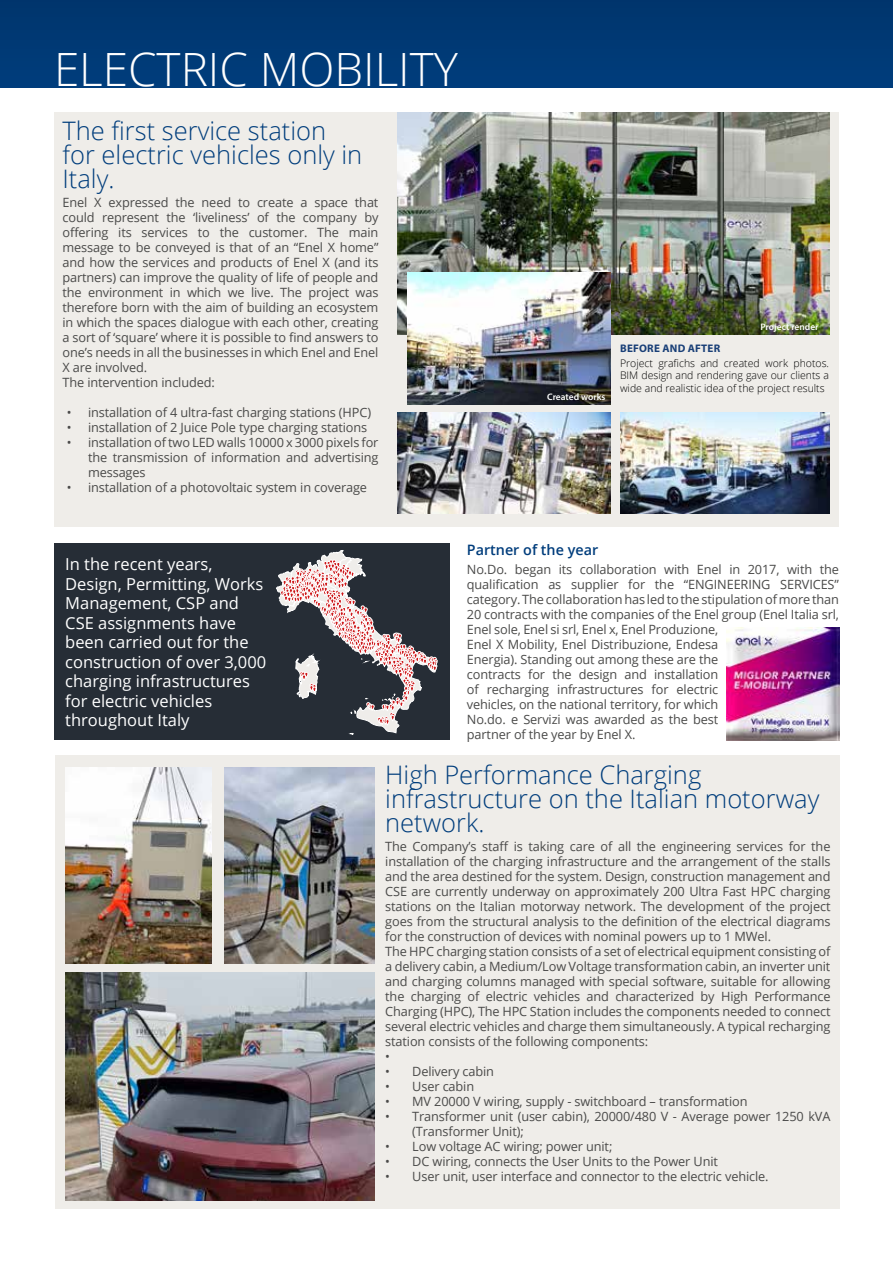
<style>
.page{position:relative;width:893px;height:1263px;background:#fff}
.page>*{position:absolute;margin:0;border:0;box-sizing:border-box;transform-origin:0 0}
.t1{font:300 45.9px "Open Sans";color:#fff}
.t2{font:300 25.5px/24px "Open Sans";color:#003d7c}
.t3{font:16.5px/19.5px "Open Sans";color:#fff}
.t4{font:600 14.4px "Open Sans";color:#003d7c}
.t5{font:12.75px/15px "Open Sans";letter-spacing:-.01em;color:#4a4a49}
.t6{font:700 10.95px "Myriad Pro";letter-spacing:.02em;color:#193f77}
.t7{font:300 10.5px/12.6px "Open Sans";color:#000;text-align:justify}
.t8{font:600 9.45px "Myriad Pro";color:#fff}
</style>
<div class="page">
<div style="left:55px;top:756px;width:785px;height:453px;background:#efede9"></div>
<img style="left:225px;top:768px;width:149px;height:196px">
<img style="left:65px;top:768px;width:146px;height:196px">
<img style="left:65px;top:973px;width:309px;height:227px">
<div style="left:0;top:0;width:893px;height:87px;background:#003974"></div>
<div style="left:54px;top:112px;width:785px;height:415px;background:#efede9"></div>
<img style="left:398px;top:112px;width:431px;height:223px">
<img style="left:407px;top:272px;width:204px;height:133px">
<img style="left:398px;top:413px;width:213px;height:100px">
<img style="left:620px;top:413px;width:209px;height:100px">
<div style="left:54px;top:543px;width:396px;height:197px;background:#262d36"></div>
<img style="left:727px;top:627px;width:113px;height:113px">
<svg style="left:276px;top:550px;width:161px;height:185px"></svg>
<h1 class="t1" style="left:54px;top:38px;width:406px">ELECTRIC MOBILITY</h1>
<h2 class="t2" style="left:63px;top:118px;width:301px">The first service station for electric vehicles only in<br>Italy.</h2>
<p class="t5" style="left:63px;top:195px;width:317px">Enel X expressed the need to create a space that could represent the ‘liveliness’ of the company by offering its services to the customer. The main message to be conveyed is that of an “Enel X home” and how the services and products of Enel X (and its partners) can improve the quality of life of people and the environment in which we live. The project was therefore born with the aim of building an ecosystem in which the spaces dialogue with each other, creating a sort of ‘square’ where it is possible to find answers to one’s needs in all the businesses in which Enel and Enel X are involved.<br>The intervention included:</p>
<p class="t5" style="left:67px;top:405px;width:306px">• installation of 4 ultra-fast charging stations (HPC)</p>
<p class="t5" style="left:67px;top:420px;width:302px">• installation of 2 Juice Pole type charging stations</p>
<p class="t5" style="left:88px;top:435px;width:292px;text-align:justify;text-indent:-21px">• installation of two LED walls 10000 x 3000 pixels for the transmission of information and advertising messages</p>
<p class="t5" style="left:67px;top:480px;width:302px">• installation of a photovoltaic system in coverage</p>
<p class="t8" style="left:547px;top:391px;width:60px">Created works</p>
<p class="t8" style="left:760px;top:321px;width:60px">Project render</p>
<p class="t6" style="left:620px;top:341px;width:102px">BEFORE AND AFTER</p>
<p class="t7" style="left:620px;top:356px;width:211px">Project grafichs and created work photos.<br>BIM design and rendering gave our clients a wide and realistic idea of the project results</p>
<p class="t3" style="left:65px;top:554px;width:202px">In the recent years,<br>Design, Permitting, Works<br>Management, CSP and<br>CSE assignments have been carried out for the construction of over 3,000 charging infrastructures for electric vehicles throughout Italy</p>
<p class="t4" style="left:467px;top:539px;width:133px">Partner of the year</p>
<p class="t5" style="left:467px;top:561px;width:374px">No.Do. began its collaboration with Enel in 2017, with the qualification as supplier for the “ENGINEERING SERVICES” category. The collaboration has led to the stipulation of more than 20 contracts with the companies of the Enel group (Enel Italia srl, Enel sole, Enel si srl, Enel x, Enel Produzione,<br>Enel X Mobility, Enel Distribuzione, Endesa<br>Energia). Standing out among these are the<br>contracts for the design and installation<br>of recharging infrastructures for electric<br>vehicles, on the national territory, for which<br>No.do. e Servizi was awarded as the best<br>partner of the year by Enel X.</p>
<h2 class="t2" style="left:385px;top:762px;width:436px">High Performance Charging infrastructure on the Italian motorway network.</h2>
<p class="t5" style="left:385px;top:838px;width:447px">The Company’s staff is taking care of all the engineering services for the installation of the charging infrastructure and the arrangement of the stalls and the area destined for the system. Design, construction management and CSE are currently underway on approximately 200 Ultra Fast HPC charging stations on the Italian motorway network. The development of the project goes from the structural analysis to the definition of the electrical diagrams for the construction of devices with nominal powers up to 1 MWel.<br>The HPC charging station consists of a set of electrical equipment consisting of a delivery cabin, a Medium/Low Voltage transformation cabin, an inverter unit and charging columns managed with special software, suitable for allowing the charging of electric vehicles and characterized by High Performance Charging (HPC), The HPC Station includes the components needed to connect several electric vehicles and charge them simultaneously. A typical recharging station consists of the following components:<br>•</p>
<p class="t5" style="left:385px;top:1063px;width:110px">• Delivery cabin</p>
<p class="t5" style="left:385px;top:1078px;width:90px">• User cabin</p>
<p class="t5" style="left:385px;top:1093px;width:364px">• MV 20000 V wiring, supply - switchboard – transformation</p>
<p class="t5" style="left:412px;top:1108px;width:420px;text-indent:-27px">• Transformer unit (user cabin), 20000/480 V - Average power 1250 kVA (Transformer Unit);</p>
<p class="t5" style="left:385px;top:1138px;width:229px">• Low voltage AC wiring; power unit;</p>
<p class="t5" style="left:385px;top:1153px;width:334px">• DC wiring, connects the User Units to the Power Unit</p>
<p class="t5" style="left:385px;top:1168px;width:385px">• User unit, user interface and connector to the electric vehicle.</p>
</div>
